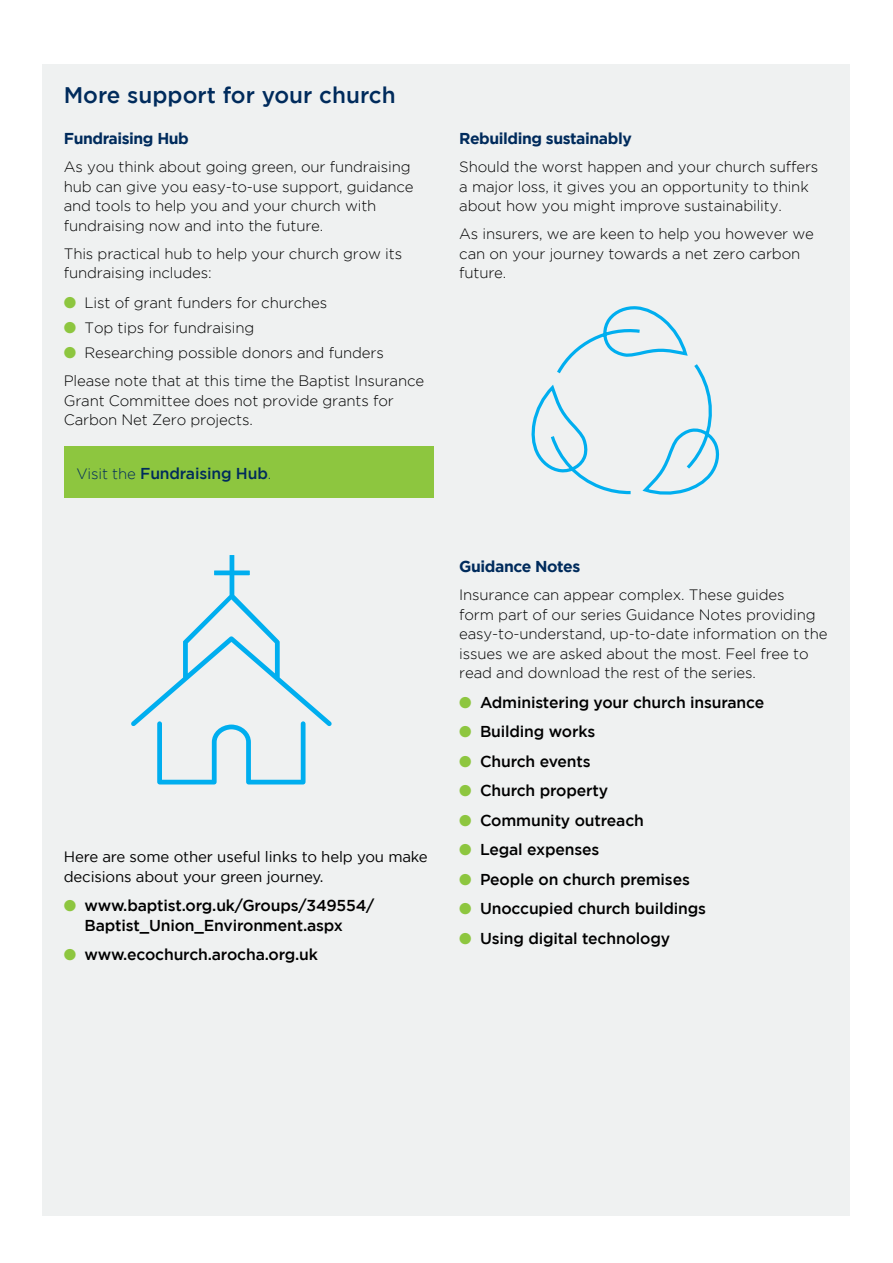
<style>
.page{position:relative;width:893px;height:1263px;background:#fff}
.page>*{position:absolute;margin:0;border:0;box-sizing:border-box;transform-origin:0 0}
.t1{font:22.5px "Gotham HTF Medium 2";color:#002b5c}
.t2{font:15.75px/19.5px "Gotham HTF Medium 2";letter-spacing:-.01em;color:#000}
.t3{font:15.75px "Gotham HTF Bold 2";letter-spacing:-.025em;color:#002b5c}
.t4{font:15.75px "Gotham HTF Medium 2";letter-spacing:-.01em;color:#002b5c}
.t5{font:300 15px/19.5px "Gotham HTF";letter-spacing:-.01em;color:#000}
.t6{font:15px/19.5px "Gotham HTF";letter-spacing:-.01em;color:#000}
.s1{color:#8dc63f}
.s2{font-family:"Gotham HTF";font-weight:300;font-size:15px}
</style>
<div class="page">
<div style="left:43px;top:64px;width:807px;height:1152px;background:#eff1f1"></div>
<div style="left:64px;top:447px;width:370px;height:51px;background:#8dc63f"></div>
<svg style="left:131px;top:555px;width:201px;height:230px"></svg>
<svg style="left:531px;top:306px;width:189px;height:189px"></svg>
<h1 class="t1" style="left:64px;top:82px;width:333px">More support for your church</h1>
<p class="t3" style="left:64px;top:130px;width:127px">Fundraising Hub</p>
<p class="t5" style="left:64px;top:157px;width:348px">As you think about going green, our fundraising</p>
<p class="t5" style="left:64px;top:177px;width:351px">hub can give you easy-to-use support, guidance</p>
<p class="t5" style="left:64px;top:196px;width:314px">and tools to help you and your church with fundraising now and into the future.</p>
<p class="t5" style="left:64px;top:244px;width:340px">This practical hub to help your church grow its fundraising includes:</p>
<p class="t5" style="left:64px;top:293px;width:265px"><span class="s1">●</span> List of grant funders for churches</p>
<p class="t5" style="left:64px;top:318px;width:192px"><span class="s1">●</span> Top tips for fundraising</p>
<p class="t5" style="left:64px;top:343px;width:321px"><span class="s1">●</span> Researching possible donors and funders</p>
<p class="t5" style="left:64px;top:371px;width:362px">Please note that at this time the Baptist Insurance<br>Grant Committee does not provide grants for<br>Carbon Net Zero projects.</p>
<p class="t4" style="left:77px;top:464px;width:196px"><span class="s2">Visit the</span> Fundraising Hub<span class="s2">.</span></p>
<p class="t6" style="left:64px;top:847px;width:366px">Here are some other useful links to help you make decisions about your green journey.</p>
<p class="t2" style="left:85px;top:895px;width:291px;text-indent:-21px"><span class="s1">●</span> www.baptist.org.uk/Groups/349554/<br>Baptist_Union_Environment.aspx</p>
<p class="t2" style="left:64px;top:944px;width:256px"><span class="s1">●</span> www.ecochurch.arocha.org.uk</p>
<p class="t3" style="left:459px;top:130px;width:174px">Rebuilding sustainably</p>
<p class="t5" style="left:459px;top:157px;width:361px">Should the worst happen and your church suffers a major loss, it gives you an opportunity to think about how you might improve sustainability.</p>
<p class="t5" style="left:459px;top:224px;width:356px">As insurers, we are keen to help you however we can on your journey towards a net zero carbon future.</p>
<p class="t3" style="left:459px;top:557px;width:123px">Guidance Notes</p>
<p class="t5" style="left:459px;top:585px;width:358px">Insurance can appear complex. These guides form part of our series Guidance Notes providing</p>
<p class="t5" style="left:459px;top:624px;width:370px">easy-to-understand, up-to-date information on the</p>
<p class="t5" style="left:459px;top:643px;width:351px">issues we are asked about the most. Feel free to read and download the rest of the series.</p>
<p class="t2" style="left:459px;top:692px;width:307px"><span class="s1">●</span> Administering your church insurance</p>
<p class="t2" style="left:459px;top:721px;width:138px"><span class="s1">●</span> Building works</p>
<p class="t2" style="left:459px;top:751px;width:133px"><span class="s1">●</span> Church events</p>
<p class="t2" style="left:459px;top:780px;width:150px"><span class="s1">●</span> Church property</p>
<p class="t2" style="left:459px;top:810px;width:186px"><span class="s1">●</span> Community outreach</p>
<p class="t2" style="left:459px;top:839px;width:142px"><span class="s1">●</span> Legal expenses</p>
<p class="t2" style="left:459px;top:869px;width:232px"><span class="s1">●</span> People on church premises</p>
<p class="t2" style="left:459px;top:898px;width:248px"><span class="s1">●</span> Unoccupied church buildings</p>
<p class="t2" style="left:459px;top:928px;width:212px"><span class="s1">●</span> Using digital technology</p>
</div>
